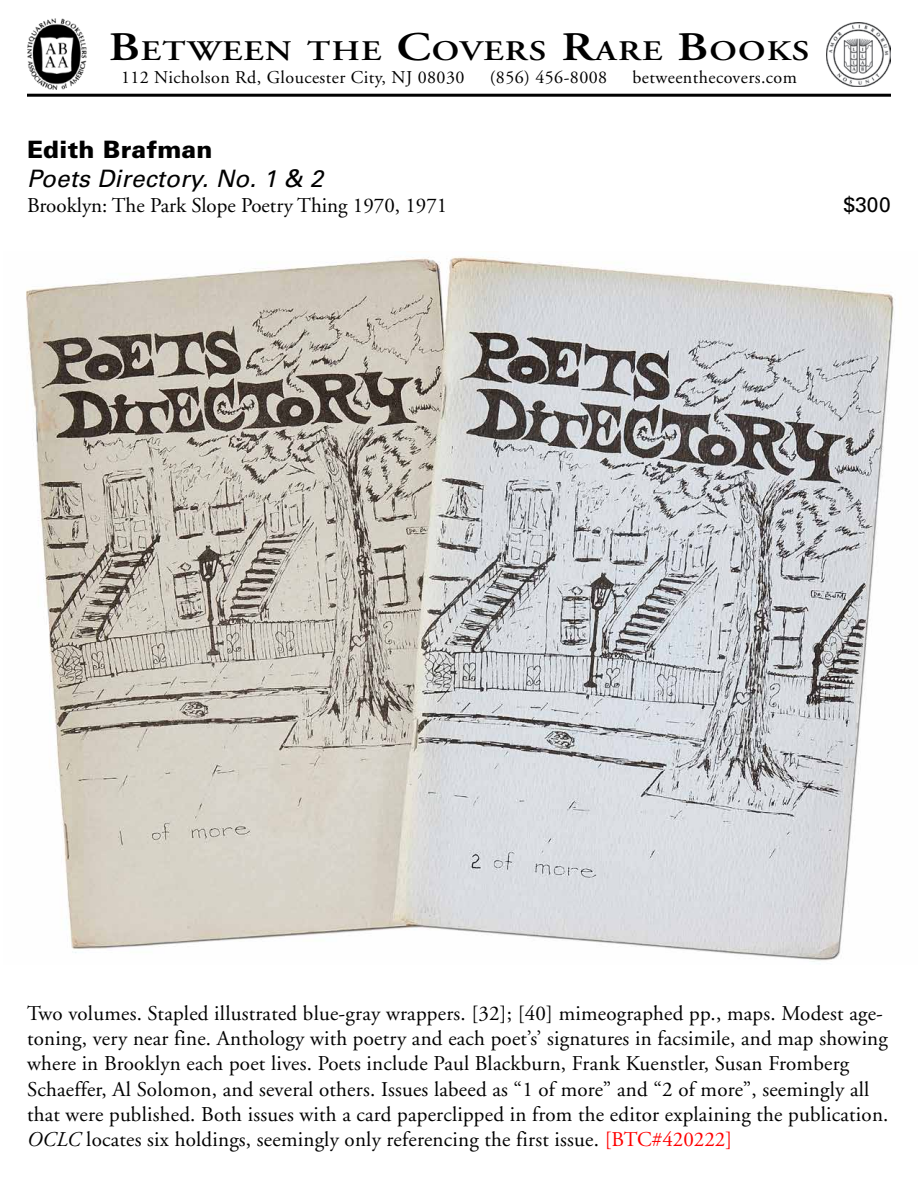
<style>
.page{position:relative;width:918px;height:1188px;background:#fff}
.page>*{position:absolute;margin:0;border:0;box-sizing:border-box;transform-origin:0 0}
.t1{font:600 28.35px "Adobe Garamond";letter-spacing:.035em;color:#000;scale:1.22 1}
.t2{font:italic 24px "Univers";letter-spacing:.01em;color:#000}
.t3{font:900 24px "Univers";letter-spacing:.01em;color:#000}
.t4{font:21px/25.2px "Adobe Garamond";letter-spacing:.01em;color:#000}
.t5{font:21px "Univers";color:#000}
.t6{font:18px "Adobe Garamond";letter-spacing:.025em;color:#000}
.s1{font-size:40.5px}
.s2{font-style:italic}
.s3{color:#f00}
</style>
<div class="page">
<img style="left:826px;top:22px;width:65px;height:65px">
<img style="left:27px;top:19px;width:60px;height:71px">
<hr style="left:27px;top:94px;width:864px;height:3px;background:#000">
<img style="left:26px;top:256px;width:869px;height:706px">
<h1 class="t1" style="left:109px;top:35px;width:576px"><span class="s1">B</span>ETWEEN THE <span class="s1">C</span>OVERS <span class="s1">R</span>ARE <span class="s1">B</span>OOKS</h1>
<p class="t6" style="left:121px;top:67px;width:345px">112 Nicholson Rd, Gloucester City, NJ 08030</p>
<p class="t6" style="left:490px;top:67px;width:119px">(856) 456-8008</p>
<p class="t6" style="left:633px;top:67px;width:166px">betweenthecovers.com</p>
<p class="t3" style="left:27px;top:134px;width:187px">Edith Brafman</p>
<p class="t2" style="left:27px;top:164px;width:298px">Poets Directory. No. 1 &amp; 2</p>
<p class="t4" style="left:27px;top:193px;width:422px">Brooklyn: The Park Slope Poetry Thing 1970, 1971</p>
<p class="t5" style="left:843px;top:192px;width:49px">$300</p>
<p class="t4" style="left:27px;top:1001px;width:863px">Two volumes. Stapled illustrated blue-gray wrappers. [32]; [40] mimeographed pp., maps. Modest age&shy;toning, very near fine. Anthology with poetry and each poet’s’ signatures in facsimile, and map showing where in Brooklyn each poet lives. Poets include Paul Blackburn, Frank Kuenstler, Susan Fromberg Schaeffer, Al Solomon, and several others. Issues labeed as “1 of more” and “2 of more”, seemingly all that were published. Both issues with a card paperclipped in from the editor explaining the publication.<br><span class="s2">OCLC</span> locates six holdings, seemingly only referencing the first issue. <span class="s3">[BTC#420222]</span></p>
</div>
